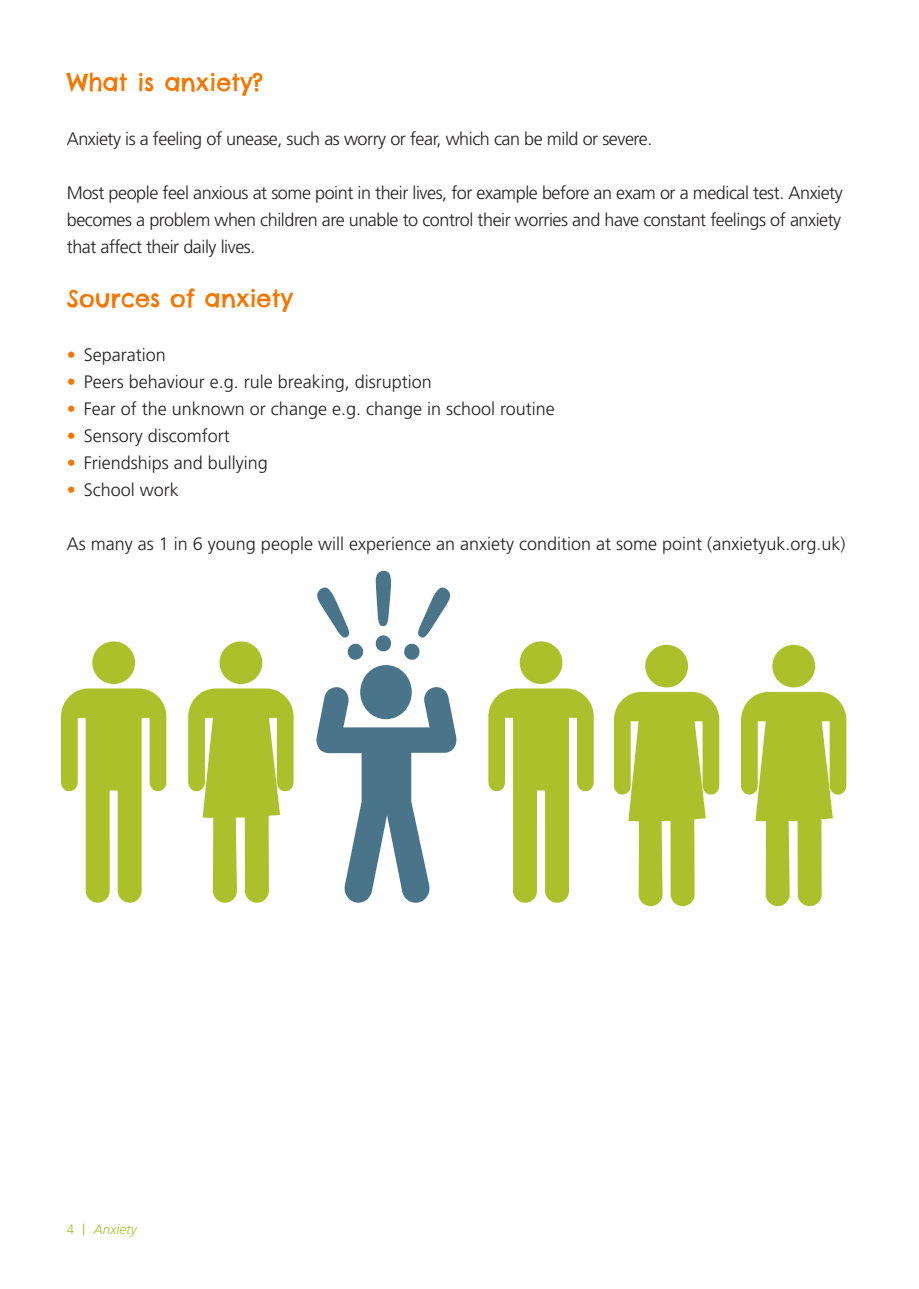
<style>
.page{position:relative;width:919px;height:1289px;background:#fff}
.page>*{position:absolute;margin:0;border:0;box-sizing:border-box;transform-origin:0 0}
.headings{font:24px "Chelsea Market";color:#f47600}
.indented_text{font:300 18px/27px "Frutiger";color:#231f20;text-align:justify}
.indented_text-2{font:300 18px "Frutiger";letter-spacing:-.025em;color:#231f20}
.t1{font:italic 300 13.5px "Frutiger";color:#aac12c}
.s1{color:#f47600}
.s2{font-style:normal}
.s3{font-style:normal;font-size:15px}
</style>
<div class="page">
<div style="left:360px;top:665px;width:52px;height:54px;background:#49748a;border-radius:50%"></div>
<svg style="left:316px;top:686px;width:141px;height:216px"></svg>
<svg style="left:317px;top:587px;width:46px;height:73px"></svg>
<svg style="left:404px;top:587px;width:46px;height:73px"></svg>
<svg style="left:376px;top:571px;width:15px;height:80px"></svg>
<svg style="left:61px;top:641px;width:105px;height:261px"></svg>
<svg style="left:188px;top:641px;width:105px;height:261px"></svg>
<svg style="left:488px;top:641px;width:105px;height:261px"></svg>
<svg style="left:614px;top:644px;width:105px;height:262px"></svg>
<svg style="left:741px;top:644px;width:105px;height:262px"></svg>
<p class="headings" style="left:67px;top:67px;width:198px">What is anxiety?</p>
<p class="indented_text-2" style="left:67px;top:128px;width:587px">Anxiety is a feeling of unease, such as worry or fear, which can be mild or severe.</p>
<p class="indented_text" style="left:67px;top:179px;width:777px">Most people feel anxious at some point in their lives, for example before an exam or a medical test. Anxiety becomes a problem when children are unable to control their worries and have constant feelings of anxiety that affect their daily lives.</p>
<p class="headings" style="left:67px;top:283px;width:227px">Sources of anxiety</p>
<p class="indented_text" style="left:67px;top:341px;width:101px"><span class="s1">•</span> Separation</p>
<p class="indented_text" style="left:67px;top:368px;width:366px"><span class="s1">•</span> Peers behaviour e.g. rule breaking, disruption</p>
<p class="indented_text" style="left:67px;top:395px;width:489px"><span class="s1">•</span> Fear of the unknown or change e.g. change in school routine</p>
<p class="indented_text" style="left:67px;top:422px;width:165px"><span class="s1">•</span> Sensory discomfort</p>
<p class="indented_text" style="left:67px;top:449px;width:203px"><span class="s1">•</span> Friendships and bullying</p>
<p class="indented_text" style="left:67px;top:476px;width:114px"><span class="s1">•</span> School work</p>
<p class="indented_text" style="left:67px;top:530px;width:780px">As many as 1 in 6 young people will experience an anxiety condition at some point (anxietyuk.org.uk)</p>
<p class="t1" style="left:67px;top:1221px;width:71px"><span class="s2">4</span> <span class="s3">|</span> Anxiety</p>
</div>
